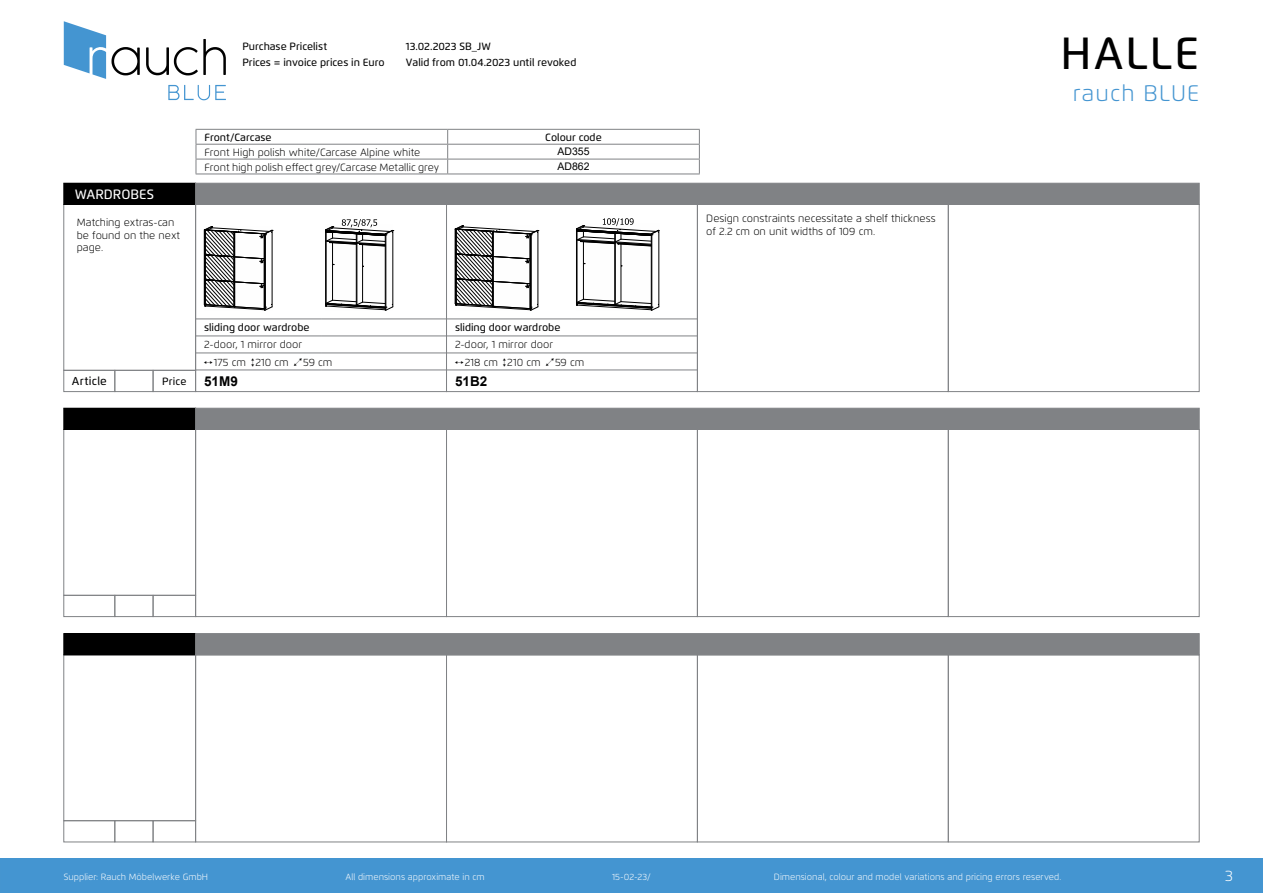
<style>
.page{position:relative;width:1263px;height:893px;background:#fff}
.page>*{position:absolute;margin:0;border:0;box-sizing:border-box;transform-origin:0 0}
.t1{font:500 45px "Flexo";letter-spacing:.055em;color:#000}
.t2{font:300 22.5px "Flexo";letter-spacing:.05em;color:#4495d1}
.t3{font:300 15px "Flexo";color:#fff}
.t4{font:500 13.5px "Flexo";color:#fff}
.t5{font:700 13.5px "Arial";color:#000}
.t6{font:500 11.55px "Flexo";letter-spacing:.025em;color:#000}
.t7{font:300 10.5px/12.6px "Flexo";color:#000}
.t8{font:500 10.5px "Flexo";color:#000}
.t9{font:10.5px "Arial";color:#000}
.t10{font:300 9px "Flexo";color:#fff}
</style>
<div class="page">
<div style="left:0;top:859px;width:1263px;height:34px;background:#4495d1"></div>
<svg style="left:146px;top:39px;width:80px;height:36px"></svg>
<svg style="left:168px;top:85px;width:58px;height:15px"></svg>
<svg style="left:64px;top:21px;width:76px;height:58px"></svg>
<div style="left:114px;top:370px;width:39px;height:22px;border:1px solid #808285"></div>
<div style="left:153px;top:370px;width:43px;height:22px;border:1px solid #808285"></div>
<div style="left:63px;top:370px;width:52px;height:22px;border:1px solid #808285"></div>
<div style="left:63px;top:204px;width:133px;height:167px;border:1px solid #808285"></div>
<div style="left:64px;top:183px;width:132px;height:21px;background:#000"></div>
<div style="left:63px;top:183px;width:133px;height:22px;border:1px solid #000"></div>
<div style="left:195px;top:183px;width:1004px;height:22px;background:#808285"></div>
<hr style="left:446px;top:336px;width:126px;height:1px;background:#808285">
<hr style="left:572px;top:336px;width:125px;height:1px;background:#808285">
<hr style="left:446px;top:353px;width:126px;height:1px;background:#808285">
<hr style="left:572px;top:353px;width:125px;height:1px;background:#808285">
<hr style="left:446px;top:319px;width:126px;height:1px;background:#808285">
<hr style="left:572px;top:319px;width:125px;height:1px;background:#808285">
<hr style="left:446px;top:370px;width:126px;height:1px;background:#808285">
<hr style="left:572px;top:370px;width:125px;height:1px;background:#808285">
<svg style="left:455px;top:225px;width:84px;height:86px"></svg>
<img style="left:582px;top:246px;width:77px;height:53px">
<svg style="left:582px;top:288px;width:77px;height:1px"></svg>
<hr style="left:651px;top:234px;width:1px;height:76px;background:#000">
<hr style="left:659px;top:230px;width:1px;height:77px;background:#000">
<hr style="left:576px;top:229px;width:1px;height:76px;background:#000">
<hr style="left:577px;top:231px;width:1px;height:74px;background:#000">
<hr style="left:583px;top:242px;width:1px;height:57px;background:#000">
<hr style="left:614px;top:233px;width:1px;height:71px;background:#000">
<hr style="left:615px;top:233px;width:1px;height:71px;background:#000">
<hr style="left:621px;top:244px;width:1px;height:58px;background:#000">
<svg style="left:577px;top:263px;width:82px;height:4px"></svg>
<svg style="left:576px;top:299px;width:83px;height:12px"></svg>
<svg style="left:576px;top:218px;width:84px;height:28px"></svg>
<div style="left:446px;top:204px;width:252px;height:188px;border:1px solid #808285"></div>
<div style="left:697px;top:204px;width:252px;height:188px;border:1px solid #808285"></div>
<div style="left:948px;top:204px;width:251px;height:188px;border:1px solid #808285"></div>
<hr style="left:196px;top:336px;width:125px;height:1px;background:#808285">
<hr style="left:321px;top:336px;width:125px;height:1px;background:#808285">
<hr style="left:196px;top:353px;width:125px;height:1px;background:#808285">
<hr style="left:321px;top:353px;width:125px;height:1px;background:#808285">
<hr style="left:196px;top:319px;width:125px;height:1px;background:#808285">
<hr style="left:321px;top:319px;width:125px;height:1px;background:#808285">
<hr style="left:196px;top:370px;width:125px;height:1px;background:#808285">
<hr style="left:321px;top:370px;width:125px;height:1px;background:#808285">
<svg style="left:204px;top:226px;width:69px;height:85px"></svg>
<img style="left:325px;top:246px;width:68px;height:61px">
<hr style="left:385px;top:234px;width:1px;height:76px;background:#000">
<hr style="left:386px;top:234px;width:1px;height:76px;background:#000">
<hr style="left:393px;top:230px;width:1px;height:77px;background:#000">
<hr style="left:326px;top:232px;width:1px;height:74px;background:#000">
<hr style="left:332px;top:243px;width:1px;height:57px;background:#000">
<hr style="left:325px;top:230px;width:1px;height:76px;background:#000">
<hr style="left:356px;top:234px;width:1px;height:71px;background:#000">
<hr style="left:357px;top:234px;width:1px;height:71px;background:#000">
<hr style="left:362px;top:245px;width:1px;height:57px;background:#000">
<svg style="left:326px;top:300px;width:67px;height:11px"></svg>
<svg style="left:325px;top:219px;width:69px;height:27px"></svg>
<div style="left:195px;top:204px;width:252px;height:188px;border:1px solid #808285"></div>
<hr style="left:196px;top:159px;width:252px;height:1px;background:#808285">
<hr style="left:448px;top:159px;width:252px;height:1px;background:#808285">
<hr style="left:196px;top:174px;width:252px;height:1px;background:#808285">
<hr style="left:448px;top:174px;width:252px;height:1px;background:#808285">
<hr style="left:196px;top:129px;width:252px;height:1px;background:#808285">
<svg style="left:196px;top:130px;width:1px;height:44px"></svg>
<hr style="left:448px;top:129px;width:252px;height:1px;background:#808285">
<svg style="left:447px;top:130px;width:1px;height:44px"></svg>
<svg style="left:699px;top:130px;width:1px;height:44px"></svg>
<hr style="left:196px;top:144px;width:252px;height:1px;background:#808285">
<hr style="left:448px;top:144px;width:252px;height:1px;background:#808285">
<div style="left:114px;top:820px;width:39px;height:22px;border:1px solid #808285"></div>
<div style="left:153px;top:820px;width:43px;height:22px;border:1px solid #808285"></div>
<div style="left:63px;top:820px;width:52px;height:22px;border:1px solid #808285"></div>
<div style="left:63px;top:654px;width:133px;height:167px;border:1px solid #808285"></div>
<div style="left:64px;top:634px;width:132px;height:21px;background:#000"></div>
<div style="left:63px;top:633px;width:133px;height:22px;border:1px solid #000"></div>
<div style="left:195px;top:633px;width:1004px;height:22px;background:#808285"></div>
<div style="left:114px;top:595px;width:39px;height:22px;border:1px solid #808285"></div>
<div style="left:153px;top:595px;width:43px;height:22px;border:1px solid #808285"></div>
<div style="left:63px;top:595px;width:52px;height:22px;border:1px solid #808285"></div>
<div style="left:63px;top:429px;width:133px;height:167px;border:1px solid #808285"></div>
<div style="left:64px;top:408px;width:132px;height:21px;background:#000"></div>
<div style="left:63px;top:408px;width:133px;height:22px;border:1px solid #000"></div>
<div style="left:195px;top:408px;width:1004px;height:22px;background:#808285"></div>
<div style="left:446px;top:429px;width:252px;height:188px;border:1px solid #808285"></div>
<div style="left:446px;top:654px;width:252px;height:188px;border:1px solid #808285"></div>
<div style="left:697px;top:429px;width:252px;height:188px;border:1px solid #808285"></div>
<div style="left:697px;top:654px;width:252px;height:188px;border:1px solid #808285"></div>
<div style="left:948px;top:429px;width:251px;height:188px;border:1px solid #808285"></div>
<div style="left:948px;top:654px;width:251px;height:188px;border:1px solid #808285"></div>
<div style="left:195px;top:429px;width:252px;height:188px;border:1px solid #808285"></div>
<div style="left:195px;top:654px;width:252px;height:188px;border:1px solid #808285"></div>
<p class="t8" style="left:242px;top:40px;width:86px">Purchase Pricelist</p>
<p class="t8" style="left:406px;top:40px;width:86px">13.02.2023 SB_JW</p>
<p class="t8" style="left:242px;top:56px;width:144px">Prices = invoice prices in Euro</p>
<p class="t8" style="left:406px;top:56px;width:172px">Valid from 01.04.2023 until revoked</p>
<p class="t4" style="left:75px;top:186px;width:81px">WARDROBES</p>
<p class="t7" style="left:77px;top:216px;width:105px">Matching extras-can be found on the next page.</p>
<p class="t8" style="left:204px;top:131px;width:69px">Front/Carcase</p>
<p class="t8" style="left:545px;top:131px;width:58px">Colour code</p>
<p class="t7" style="left:204px;top:146px;width:217px">Front High polish white/Carcase Alpine white</p>
<p class="t9" style="left:557px;top:145px;width:34px">AD355</p>
<p class="t7" style="left:204px;top:161px;width:236px">Front high polish effect grey/Carcase Metallic grey</p>
<p class="t9" style="left:557px;top:159px;width:34px">AD862</p>
<p class="t6" style="left:72px;top:374px;width:37px">Article</p>
<p class="t8" style="left:162px;top:375px;width:26px">Price</p>
<p class="t8" style="left:204px;top:321px;width:107px">sliding door wardrobe</p>
<p class="t7" style="left:204px;top:335px;width:100px;line-height:18.3px;text-align:center">2-door, 1 mirror door<br>175 cm 210 cm</p>
<p class="t7" style="left:303px;top:356px;width:31px">59 cm</p>
<p class="t8" style="left:455px;top:321px;width:107px">sliding door wardrobe</p>
<p class="t7" style="left:455px;top:335px;width:100px;line-height:18.3px;text-align:center">2-door, 1 mirror door<br>218 cm 210 cm</p>
<p class="t7" style="left:555px;top:356px;width:31px">59 cm</p>
<p class="t5" style="left:204px;top:371px;width:35px">51M9</p>
<p class="t5" style="left:455px;top:371px;width:34px">51B2</p>
<p class="t7" style="left:706px;top:211px;width:231px;line-height:13.5px">Design constraints necessitate a shelf thickness of 2.2 cm on unit widths of 109 cm.</p>
<h1 class="t1" style="left:1060px;top:26px;width:140px">HALLE</h1>
<h2 class="t2" style="left:1073px;top:79px;width:128px">rauch BLUE</h2>
<p class="t10" style="left:64px;top:871px;width:146px">Supplier: Rauch Möbelwerke GmbH</p>
<p class="t10" style="left:346px;top:871px;width:141px">All dimensions approximate in cm</p>
<p class="t10" style="left:612px;top:871px;width:40px">15-02-23/</p>
<p class="t10" style="left:774px;top:871px;width:289px">Dimensional, colour and model variations and pricing errors reserved.</p>
<h3 class="t3" style="left:1225px;top:866px;width:9px">3</h3>
</div>
